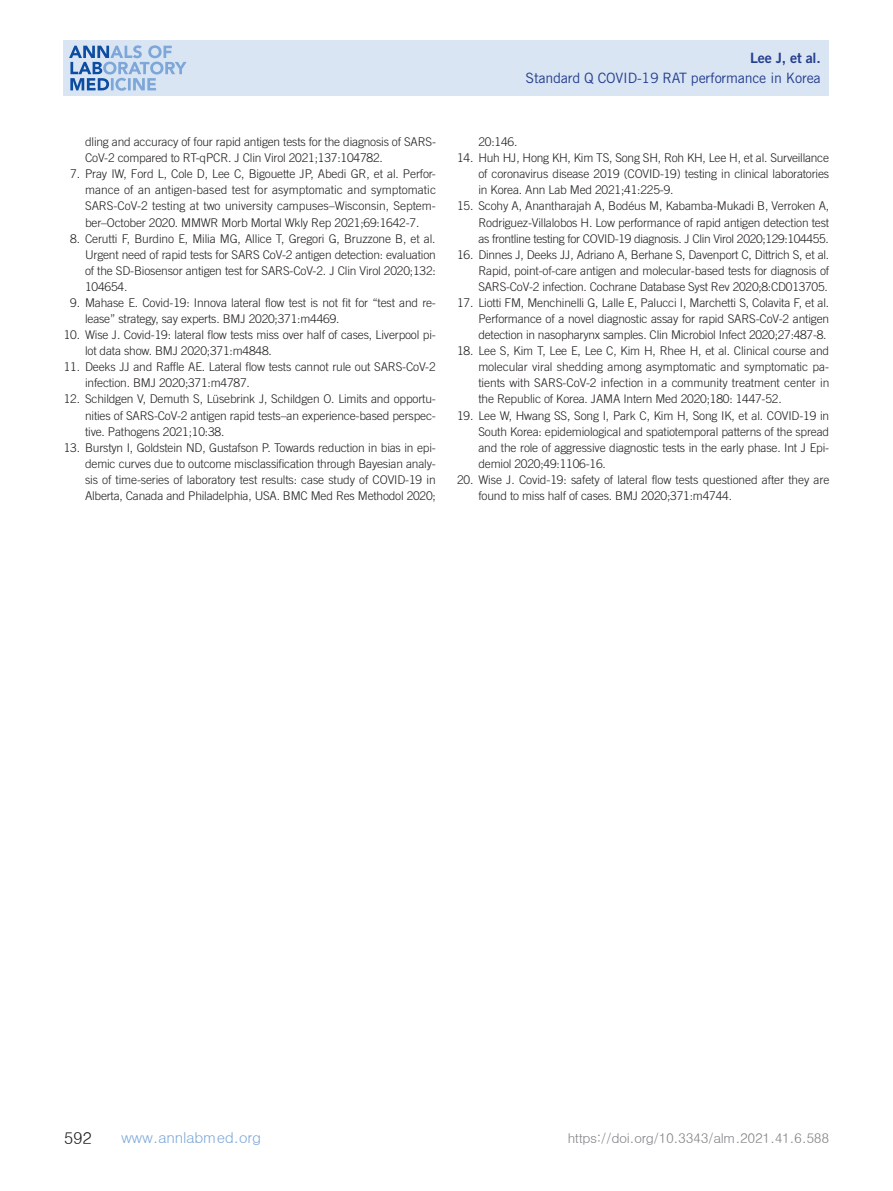
<style>
.page{position:relative;width:893px;height:1191px;background:#fff}
.page>*{position:absolute;margin:0;border:0;box-sizing:border-box;transform-origin:0 0}
.t1{font:16.5px "Dotum";color:#231f20}
.t2{font:15px "Dotum";letter-spacing:-.02em;color:#7ca7d8}
.t3{font:14.25px "Trade Gothic LT Std";letter-spacing:-.015em;color:#253f8e}
.t4{font:14.25px "Trade Gothic LT Std Bd 2";letter-spacing:-.015em;color:#253f8e}
.t5{font:13.5px "Dotum";letter-spacing:-.03em;color:#808285}
.참고문헌_2{font:300 12px/16px "Trade Gothic LT Std";letter-spacing:-.015em;color:#231f20;text-align:justify}
.참고문헌_1{font:300 12px/16px "Trade Gothic LT Std";letter-spacing:-.015em;color:#231f20}
</style>
<div class="page">
<div style="left:64px;top:40px;width:765px;height:56px;background:#dae5f4"></div>
<svg style="left:69px;top:45px;width:118px;height:46px"></svg>
<p class="참고문헌_1" style="left:85px;top:134px;width:352px">dling and accuracy of four rapid antigen tests for the diagnosis of SARS-<br>CoV-2 compared to RT-qPCR. J Clin Virol 2021;137:104782.</p>
<p class="참고문헌_1" style="left:85px;top:166px;width:352px;text-align:justify;text-indent:-15px">7. Pray IW, Ford L, Cole D, Lee C, Bigouette JP, Abedi GR, et al. Perfor&shy;mance of an antigen-based test for asymptomatic and symptomatic SARS-CoV-2 testing at two university campuses–Wisconsin, Septem&shy;ber–October 2020. MMWR Morb Mortal Wkly Rep 2021;69:1642-7.</p>
<p class="참고문헌_1" style="left:85px;top:230px;width:352px;text-align:justify;text-indent:-15px">8. Cerutti F, Burdino E, Milia MG, Allice T, Gregori G, Bruzzone B, et al.<br>Urgent need of rapid tests for SARS CoV-2 antigen detection: evaluation of the SD-Biosensor antigen test for SARS-CoV-2. J Clin Virol 2020;132:<br>104654.</p>
<p class="참고문헌_1" style="left:85px;top:294px;width:352px;text-indent:-15px">9. Mahase E. Covid-19: Innova lateral flow test is not fit for “test and re&shy;lease” strategy, say experts. BMJ 2020;371:m4469.</p>
<p class="참고문헌_2" style="left:85px;top:327px;width:352px;text-indent:-21px">10. Wise J. Covid-19: lateral flow tests miss over half of cases, Liverpool pi&shy;lot data show. BMJ 2020;371:m4848.</p>
<p class="참고문헌_2" style="left:85px;top:359px;width:352px;text-indent:-21px">11. Deeks JJ and Raffle AE. Lateral flow tests cannot rule out SARS-CoV-2 infection. BMJ 2020;371:m4787.</p>
<p class="참고문헌_2" style="left:85px;top:391px;width:352px;text-indent:-21px">12. Schildgen V, Demuth S, Lüsebrink J, Schildgen O. Limits and opportu&shy;nities of SARS-CoV-2 antigen rapid tests–an experience-based perspec&shy;tive. Pathogens 2021;10:38.</p>
<p class="참고문헌_2" style="left:85px;top:439px;width:352px;text-indent:-21px">13. Burstyn I, Goldstein ND, Gustafson P. Towards reduction in bias in epi&shy;demic curves due to outcome misclassification through Bayesian analy&shy;sis of time-series of laboratory test results: case study of COVID-19 in Alberta, Canada and Philadelphia, USA. BMC Med Res Methodol 2020;</p>
<p class="t4" style="left:750px;top:49px;width:72px">Lee J, et al.</p>
<p class="t3" style="left:526px;top:69px;width:297px">Standard Q COVID-19 RAT performance in Korea</p>
<p class="참고문헌_2" style="left:478px;top:134px;width:40px">20:146.</p>
<p class="참고문헌_2" style="left:478px;top:150px;width:352px;text-indent:-21px">14. Huh HJ, Hong KH, Kim TS, Song SH, Roh KH, Lee H, et al. Surveillance of coronavirus disease 2019 (COVID-19) testing in clinical laboratories in Korea. Ann Lab Med 2021;41:225-9.</p>
<p class="참고문헌_2" style="left:478px;top:198px;width:352px;text-indent:-21px">15. Scohy A, Anantharajah A, Bodéus M, Kabamba-Mukadi B, Verroken A, Rodriguez-Villalobos H. Low performance of rapid antigen detection test as frontline testing for COVID-19 diagnosis. J Clin Virol 2020;129:104455.</p>
<p class="참고문헌_2" style="left:478px;top:246px;width:352px;text-indent:-21px">16. Dinnes J, Deeks JJ, Adriano A, Berhane S, Davenport C, Dittrich S, et al.<br>Rapid, point‐of‐care antigen and molecular‐based tests for diagnosis of SARS‐CoV‐2 infection. Cochrane Database Syst Rev 2020;8:CD013705.</p>
<p class="참고문헌_2" style="left:478px;top:294px;width:352px;text-indent:-21px">17. Liotti FM, Menchinelli G, Lalle E, Palucci I, Marchetti S, Colavita F, et al.<br>Performance of a novel diagnostic assay for rapid SARS-CoV-2 antigen detection in nasopharynx samples. Clin Microbiol Infect 2020;27:487-8.</p>
<p class="참고문헌_2" style="left:478px;top:343px;width:352px;text-indent:-21px">18. Lee S, Kim T, Lee E, Lee C, Kim H, Rhee H, et al. Clinical course and molecular viral shedding among asymptomatic and symptomatic pa&shy;tients with SARS-CoV-2 infection in a community treatment center in the Republic of Korea. JAMA Intern Med 2020;180: 1447-52.</p>
<p class="참고문헌_2" style="left:478px;top:407px;width:352px;text-indent:-21px">19. Lee W, Hwang SS, Song I, Park C, Kim H, Song IK, et al. COVID-19 in South Korea: epidemiological and spatiotemporal patterns of the spread and the role of aggressive diagnostic tests in the early phase. Int J Epi&shy;demiol 2020;49:1106-16.</p>
<p class="참고문헌_2" style="left:478px;top:471px;width:353px;text-indent:-21px">20. Wise J. Covid-19: safety of lateral flow tests questioned after they are found to miss half of cases. BMJ 2020;371:m4744.</p>
<h1 class="t1" style="left:64px;top:1129px;width:30px">592</h1>
<p class="t2" style="left:121px;top:1130px;width:142px">www.annlabmed.org</p>
<p class="t5" style="left:568px;top:1131px;width:263px">https://doi.org/10.3343/alm.2021.41.6.588</p>
</div>
